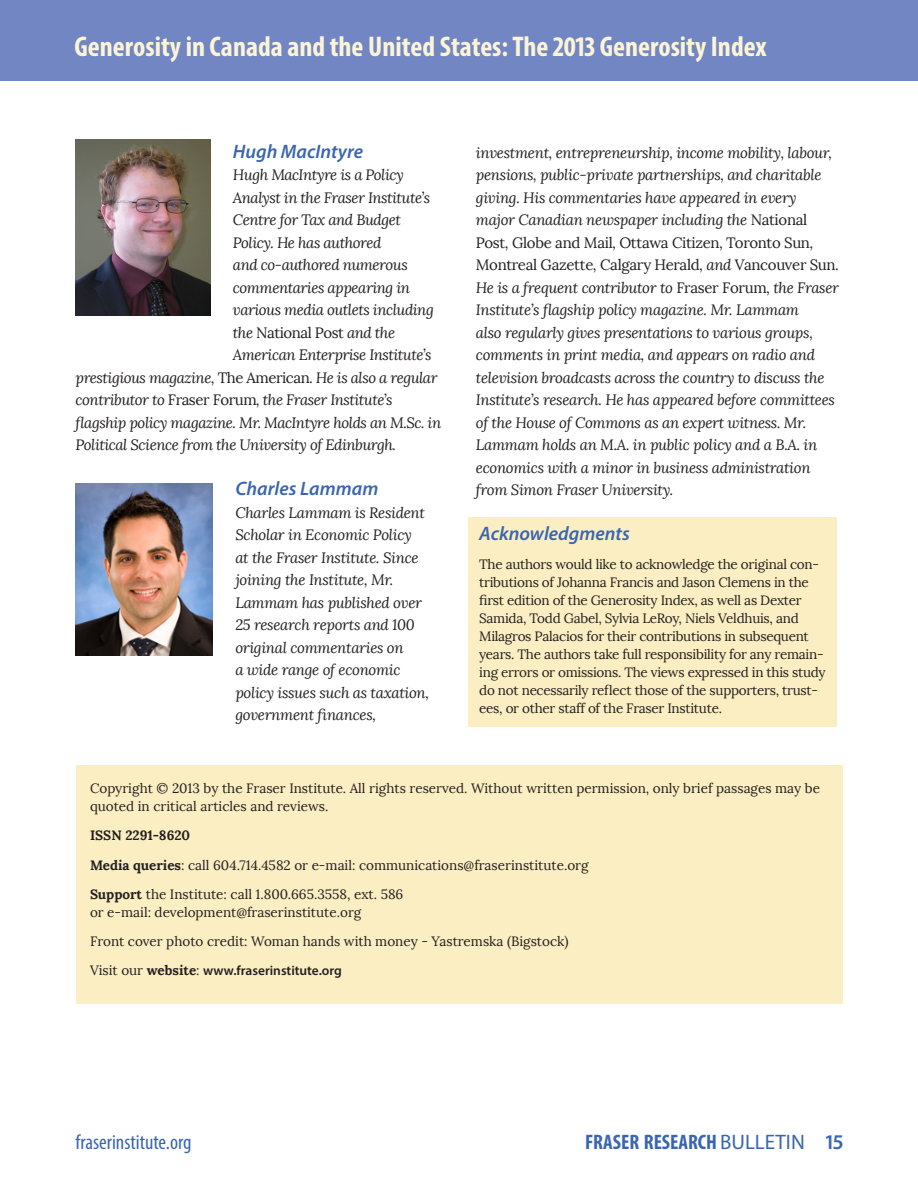
<style>
.page{position:relative;width:918px;height:1188px;background:#fff}
.page>*{position:absolute;margin:0;border:0;box-sizing:border-box;transform-origin:0 0}
.t1{font:700 condensed 28.5px "Myriad Pro";color:#fcf4d6}
.t2{font:700 condensed 21px "Myriad Pro";color:#3a65b0}
.t3{font:condensed 21px "Myriad Pro";color:#3a65b0}
.subhead2{font:italic 600 19.5px "Myriad Pro";color:#3a65b0}
.author_bio{font:italic 15px/22.5px "Lora";letter-spacing:-.02em;color:#231f20}
.author_bio-2{font:15px "Lora";letter-spacing:-.03em;color:#231f20}
.copyright_info{font:13.5px/18px "Lora";letter-spacing:-.02em;color:#231f20}
.copyright_info-2{font:13.5px/18px "Lora";color:#231f20}
.copyright_info-3{font:600 13.5px "Myriad Pro";color:#231f20}
.copyright_info-4{font:700 13.5px "Lora";color:#231f20}
.s1{font-style:italic}
.s2{font-style:normal}
.s3{font-weight:700}
.s4{font-family:"Lora";font-weight:400}
.s5{font-family:"Lora";font-weight:700}
.s6{font-weight:400;font-stretch:normal}
.s7{font-weight:600;font-stretch:normal}
</style>
<div class="page">
<div style="left:0;top:0;width:918px;height:81px;background:#7286c3"></div>
<div style="left:76px;top:765px;width:766px;height:239px;background:#fbeec2"></div>
<div style="left:468px;top:518px;width:369px;height:209px;background:#fbeec2"></div>
<img style="left:76px;top:483px;width:137px;height:172px">
<img style="left:76px;top:139px;width:134px;height:176px">
<h1 class="t1" style="left:75px;top:29px;width:694px">Generosity in Canada and the United States: The 2013 Generosity Index</h1>
<p class="subhead2" style="left:233px;top:139px;width:132px">Hugh MacIntyre</p>
<p class="author_bio" style="left:233px;top:164px;width:172px">Hugh MacIntyre is a Policy</p>
<p class="author_bio" style="left:233px;top:186px;width:199px">Analyst in the Fraser Institute’s</p>
<p class="author_bio" style="left:233px;top:209px;width:170px">Centre for Tax and Budget</p>
<p class="author_bio" style="left:233px;top:231px;width:150px">Policy. He has authored</p>
<p class="author_bio" style="left:233px;top:254px;width:176px">and co-authored numerous</p>
<p class="author_bio" style="left:233px;top:276px;width:179px">commentaries appearing in</p>
<p class="author_bio" style="left:233px;top:299px;width:202px">various media outlets including</p>
<p class="author_bio-2" style="left:233px;top:323px;width:164px"><span class="s1">the</span> National Post <span class="s1">and the</span></p>
<p class="author_bio" style="left:233px;top:344px;width:200px">American Enterprise Institute’s</p>
<p class="author_bio" style="left:76px;top:366px;width:363px">prestigious magazine, <span class="s2">The American</span>. He is also a regular</p>
<p class="author_bio" style="left:76px;top:389px;width:319px">contributor to <span class="s2">Fraser Forum</span>, the Fraser Institute’s</p>
<p class="author_bio" style="left:76px;top:411px;width:367px">flagship policy magazine. Mr. MacIntyre holds an M.Sc. in</p>
<p class="author_bio" style="left:76px;top:434px;width:322px">Political Science from the University of Edinburgh.</p>
<p class="subhead2" style="left:235px;top:476px;width:145px">Charles Lammam</p>
<p class="author_bio" style="left:235px;top:501px;width:195px">Charles Lammam is Resident<br>Scholar in Economic Policy<br>at the Fraser Institute. Since joining the Institute, Mr.<br>Lammam has published over<br>25 research reports and 100 original commentaries on<br>a wide range of economic policy issues such as taxation, government finances,</p>
<p class="author_bio" style="left:476px;top:141px;width:365px">investment, entrepreneurship, income mobility, labour, pensions, public-private partnerships, and charitable giving. His commentaries have appeared in every major Canadian newspaper including the <span class="s2">National Post</span>, <span class="s2">Globe and Mail</span>, <span class="s2">Ottawa Citizen</span>, <span class="s2">Toronto Sun</span>, <span class="s2">Montreal Gazette</span>, <span class="s2">Calgary Herald</span>, and <span class="s2">Vancouver Sun</span>.<br>He is a frequent contributor to <span class="s2">Fraser Forum</span>, the Fraser Institute’s flagship policy magazine. Mr. Lammam<br>also regularly gives presentations to various groups, comments in print media, and appears on radio and television broadcasts across the country to discuss the Institute’s research. He has appeared before committees of the House of Commons as an expert witness. Mr.<br>Lammam holds an M.A. in public policy and a B.A. in economics with a minor in business administration from Simon Fraser University.</p>
<p class="subhead2" style="left:479px;top:521px;width:152px">Acknowledgments</p>
<p class="copyright_info" style="left:479px;top:556px;width:348px">The authors would like to acknowledge the original con&shy;tributions of Johanna Francis and Jason Clemens in the first edition of the Generosity Index, as well as Dexter Samida, Todd Gabel, Sylvia LeRoy, Niels Veldhuis, and Milagros Palacios for their contributions in subsequent years. The authors take full responsibility for any remain&shy;ing errors or omissions. The views expressed in this study do not necessarily reflect those of the supporters, trust&shy;ees, or other staff of the Fraser Institute.</p>
<p class="copyright_info-2" style="left:90px;top:780px;width:732px">Copyright © 2013 by the Fraser Institute. All rights reserved. Without written permission, only brief passages may be quoted in critical articles and reviews.</p>
<p class="copyright_info-4" style="left:90px;top:827px;width:102px">ISSN 2291-8620</p>
<p class="copyright_info-2" style="left:90px;top:856px;width:500px"><span class="s3">Media queries</span>: call 604.714.4582 or e-mail: communications@fraserinstitute.org</p>
<p class="copyright_info-2" style="left:90px;top:885px;width:315px"><span class="s3">Support</span> the Institute: call 1.800.665.3558, ext. 586 or e-mail: development@fraserinstitute.org</p>
<p class="copyright_info-2" style="left:90px;top:933px;width:480px">Front cover photo credit: Woman hands with money - Yastremska (Bigstock)</p>
<p class="copyright_info-3" style="left:90px;top:962px;width:253px"><span class="s4">Visit our</span> <span class="s5">website</span><span class="s4">:</span> www.fraserinstitute.org</p>
<h2 class="t3" style="left:76px;top:1129px;width:117px">fraserinstitute.org</h2>
<h2 class="t2" style="left:585px;top:1129px;width:260px">FRASER RESEARCH <span class="s6">BULLETIN</span> <span class="s7">15</span></h2>
</div>
